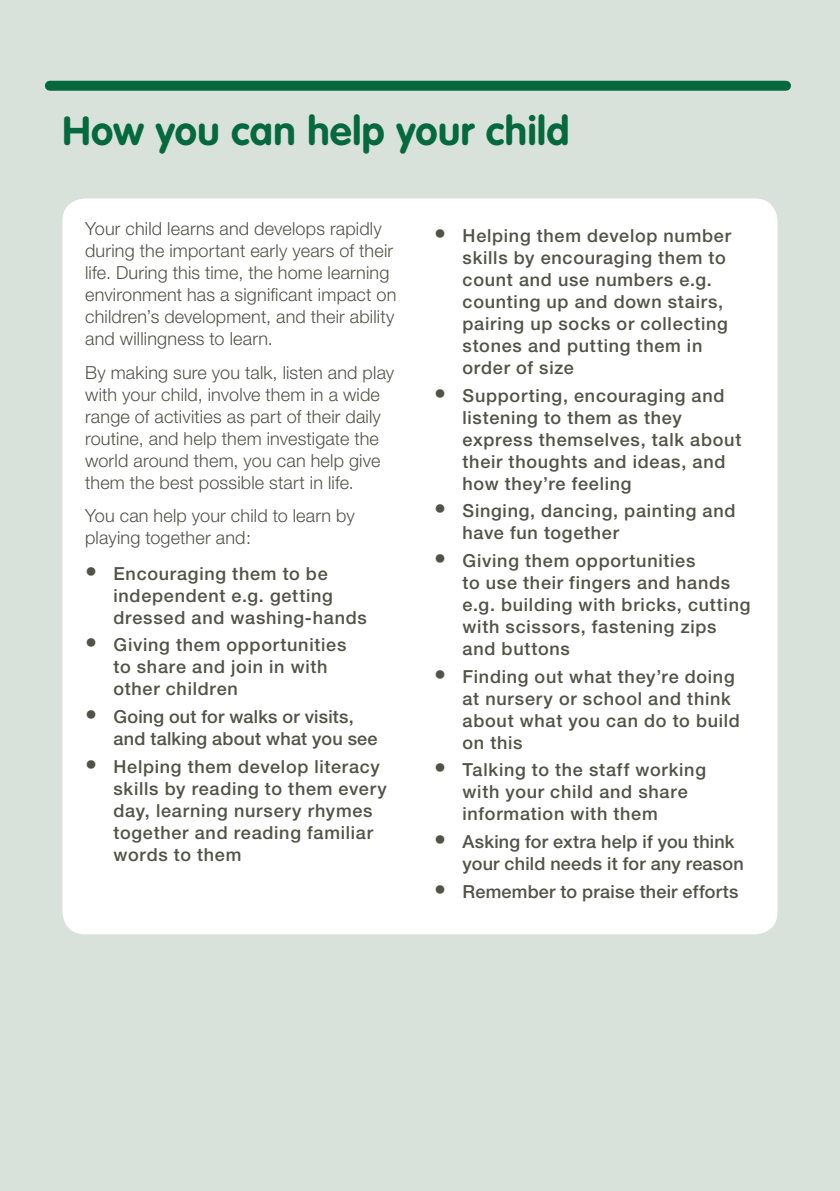
<style>
.page{position:relative;width:840px;height:1191px;background:#fff}
.page>*{position:absolute;margin:0;border:0;box-sizing:border-box;transform-origin:0 0}
.Headline{font:700 40px "VAG Rounded";letter-spacing:.01em;color:#06693e}
.NEW_Bullets{font:500 18px/22px "Helvetica Neue";letter-spacing:.04em;color:#535249}
.NEW_Body{font:300 18px/22px "Helvetica Neue";letter-spacing:.01em;color:#535249}
.NEW_Bullets-2{font:500 18px/22px "Helvetica Neue";letter-spacing:.01em;color:#535249}
.NEW_Bullets-3{font:500 18px "Helvetica Neue";letter-spacing:.015em;color:#535249}
.s1{font-size:24px}
</style>
<div class="page">
<div style="left:0;top:0;width:839px;height:1191px;background:#d9e2da"></div>
<div style="left:50px;top:81px;width:735px;height:10px;background:#06693e"></div>
<div style="left:62px;top:198px;width:715px;height:736px;background:#fff;border-radius:23px"></div>
<p class="Headline" style="left:62px;top:107px;width:508px">How you can help your child</p>
<p class="NEW_Body" style="left:85px;top:218px;width:312px">Your child learns and develops rapidly during the important early years of their life. During this time, the home learning environment has a significant impact on children’s development, and their ability and willingness to learn.</p>
<p class="NEW_Body" style="left:85px;top:361px;width:310px">By making sure you talk, listen and play with your child, involve them in a wide range of activities as part of their daily routine, and help them investigate the world around them, you can help give them the best possible start in life.</p>
<p class="NEW_Body" style="left:85px;top:504px;width:271px">You can help your child to learn by playing together and:</p>
<p class="NEW_Bullets" style="left:113px;top:562px;width:255px;text-indent:-28px"><span class="s1">•</span> Encouraging them to be independent e.g. getting dressed and washing-hands</p>
<p class="NEW_Bullets" style="left:113px;top:633px;width:234px;text-indent:-28px"><span class="s1">•</span> Giving them opportunities to share and join in with other children</p>
<p class="NEW_Bullets-2" style="left:113px;top:705px;width:265px;text-indent:-28px"><span class="s1">•</span> Going out for walks or visits, and talking about what you see</p>
<p class="NEW_Bullets" style="left:113px;top:755px;width:275px;text-indent:-28px"><span class="s1">•</span> Helping them develop literacy skills by reading to them every day, learning nursery rhymes together and reading familiar words to them</p>
<p class="NEW_Bullets" style="left:462px;top:224px;width:270px;text-indent:-28px"><span class="s1">•</span> Helping them develop number skills by encouraging them to count and use numbers e.g. counting up and down stairs, pairing up socks or collecting stones and putting them in order of size</p>
<p class="NEW_Bullets" style="left:462px;top:384px;width:280px;text-indent:-28px"><span class="s1">•</span> Supporting, encouraging and listening to them as they express themselves, talk about their thoughts and ideas, and how they’re feeling</p>
<p class="NEW_Bullets" style="left:462px;top:500px;width:274px;text-indent:-28px"><span class="s1">•</span> Singing, dancing, painting and have fun together</p>
<p class="NEW_Bullets" style="left:462px;top:549px;width:289px;text-indent:-28px"><span class="s1">•</span> Giving them opportunities<br>to use their fingers and hands e.g. building with bricks, cutting with scissors, fastening zips and buttons</p>
<p class="NEW_Bullets" style="left:462px;top:665px;width:279px;text-indent:-28px"><span class="s1">•</span> Finding out what they’re doing at nursery or school and think about what you can do to build on this</p>
<p class="NEW_Bullets" style="left:462px;top:759px;width:245px;text-indent:-28px"><span class="s1">•</span> Talking to the staff working with your child and share information with them</p>
<p class="NEW_Bullets-2" style="left:462px;top:830px;width:282px;text-indent:-28px"><span class="s1">•</span> Asking for extra help if you think your child needs it for any reason</p>
<p class="NEW_Bullets-3" style="left:434px;top:880px;width:305px"><span class="s1">•</span> Remember to praise their efforts</p>
</div>
